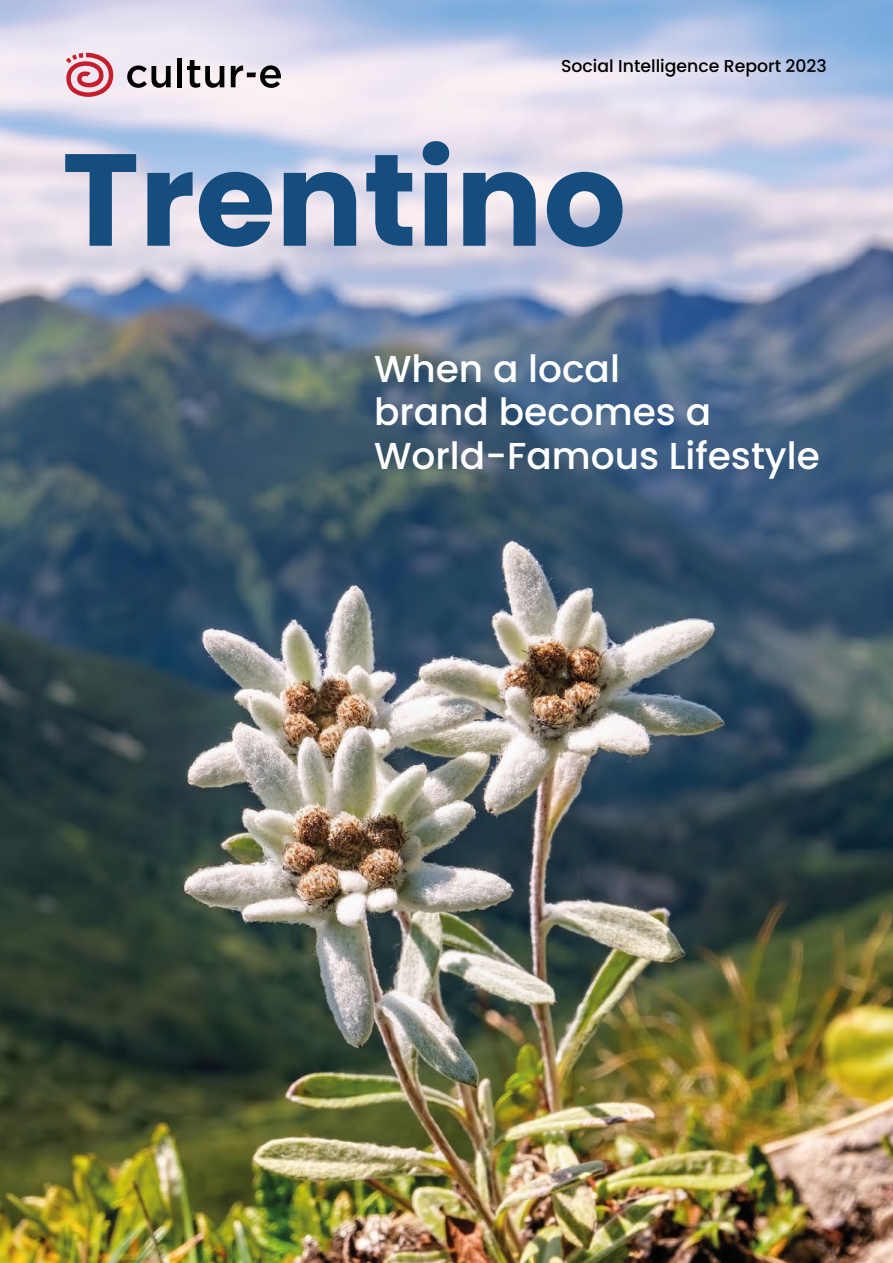
<style>
.page{position:relative;width:893px;height:1263px;background:#fff}
.page>*{position:absolute;margin:0;border:0;box-sizing:border-box;transform-origin:0 0}
.t1{font:700 130.5px "Poppins";color:#164d7f}
.t2{font:500 37.5px/43.5px "Poppins";color:#fff}
.t3{font:500 17.25px "Poppins";color:#000}
</style>
<div class="page">
<img style="left:0;top:0;width:893px;height:1263px">
<svg style="left:66px;top:53px;width:47px;height:44px;background:#de909d"></svg>
<svg style="left:127px;top:65px;width:44px;height:23px"></svg>
<div style="left:177px;top:58px;width:5px;height:29px;background:#000"></div>
<svg style="left:187px;top:60px;width:37px;height:28px"></svg>
<svg style="left:231px;top:65px;width:50px;height:23px"></svg>
<p class="t3" style="left:561px;top:56px;width:267px">Social Intelligence Report 2023</p>
<h1 class="t1" style="left:62px;top:124px;width:566px">Trentino</h1>
<p class="t2" style="left:374px;top:347px;width:447px">When a local<br>brand becomes a<br>World-Famous Lifestyle</p>
</div>
